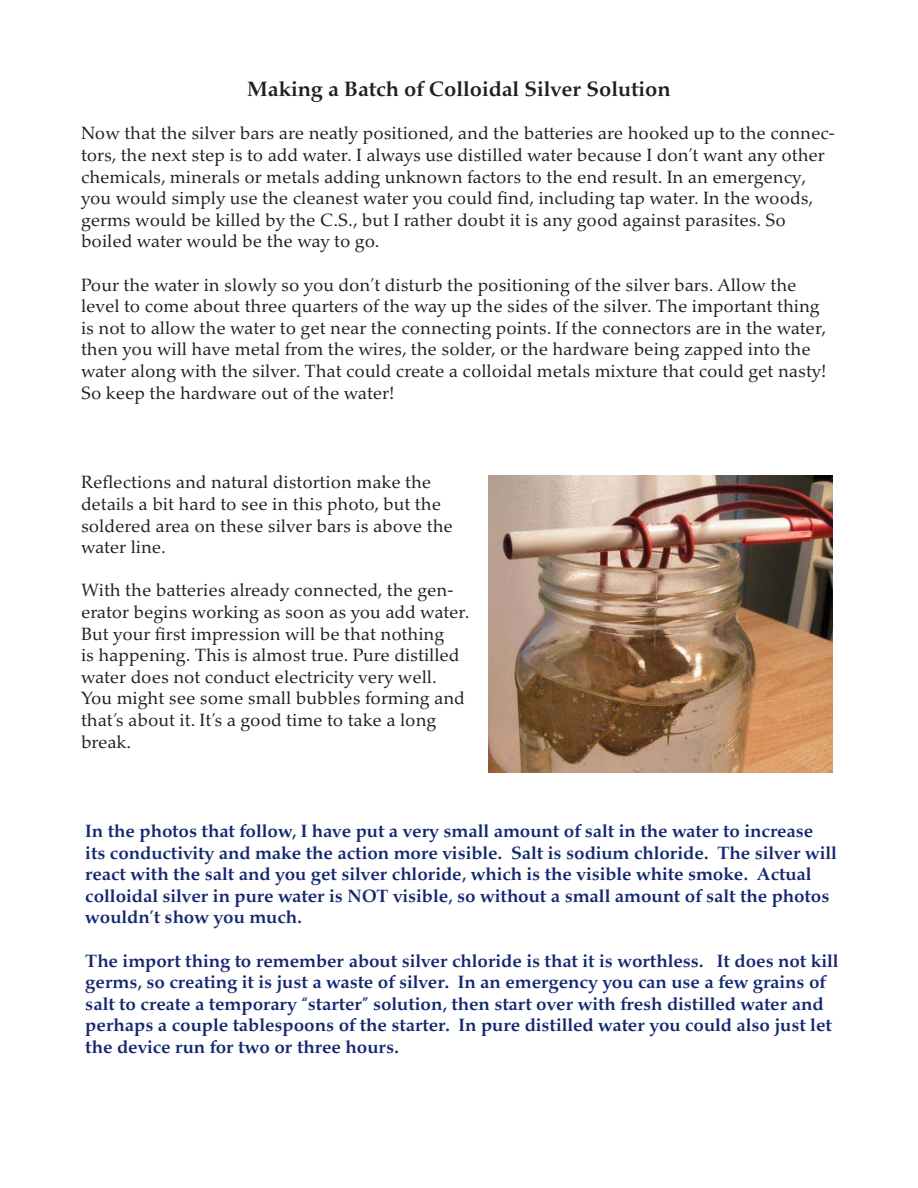
<style>
.page{position:relative;width:918px;height:1188px;background:#fff}
.page>*{position:absolute;margin:0;border:0;box-sizing:border-box;transform-origin:0 0}
.t1{font:700 21px "Palatino Nova Pro";color:#231f20}
.t2{font:18px/21.6px "Palatino Nova Pro";color:#231f20}
.t3{font:700 18px/21.6px "Palatino Nova Pro";color:#142871}
</style>
<div class="page">
<img style="left:488px;top:475px;width:344px;height:297px">
<p class="t1" style="left:247px;top:77px;width:425px">Making a Batch of Colloidal Silver Solution</p>
<p class="t2" style="left:81px;top:123px;width:755px">Now that the silver bars are neatly positioned, and the batteries are hooked up to the connec&shy;tors, the next step is to add water. I always use distilled water because I don’t want any other chemicals, minerals or metals adding unknown factors to the end result. In an emergency, you would simply use the cleanest water you could find, including tap water. In the woods, germs would be killed by the C.S., but I rather doubt it is any good against parasites. So boiled water would be the way to go.</p>
<p class="t2" style="left:81px;top:274px;width:747px">Pour the water in slowly so you don’t disturb the positioning of the silver bars. Allow the level to come about three quarters of the way up the sides of the silver. The important thing is not to allow the water to get near the connecting points. If the connectors are in the water, then you will have metal from the wires, the solder, or the hardware being zapped into the water along with the silver. That could create a colloidal metals mixture that could get nasty!<br>So keep the hardware out of the water!</p>
<p class="t2" style="left:81px;top:472px;width:373px">Reflections and natural distortion make the details a bit hard to see in this photo, but the soldered area on these silver bars is above the water line.</p>
<p class="t2" style="left:81px;top:580px;width:390px">With the batteries already connected, the gen&shy;erator begins working as soon as you add water.<br>But your first impression will be that nothing<br>is happening. This is almost true. Pure distilled water does not conduct electricity very well.<br>You might see some small bubbles forming and that’s about it. It’s a good time to take a long break.</p>
<p class="t3" style="left:85px;top:821px;width:753px">In the photos that follow, I have put a very small amount of salt in the water to increase its conductivity and make the action more visible. Salt is sodium chloride. The silver will react with the salt and you get silver chloride, which is the visible white smoke. Actual colloidal silver in pure water is NOT visible, so without a small amount of salt the photos wouldn’t show you much.</p>
<p class="t3" style="left:85px;top:950px;width:755px">The import thing to remember about silver chloride is that it is worthless. It does not kill germs, so creating it is just a waste of silver. In an emergency you can use a few grains of salt to create a temporary “starter” solution, then start over with fresh distilled water and perhaps a couple tablespoons of the starter. In pure distilled water you could also just let the device run for two or three hours.</p>
</div>
